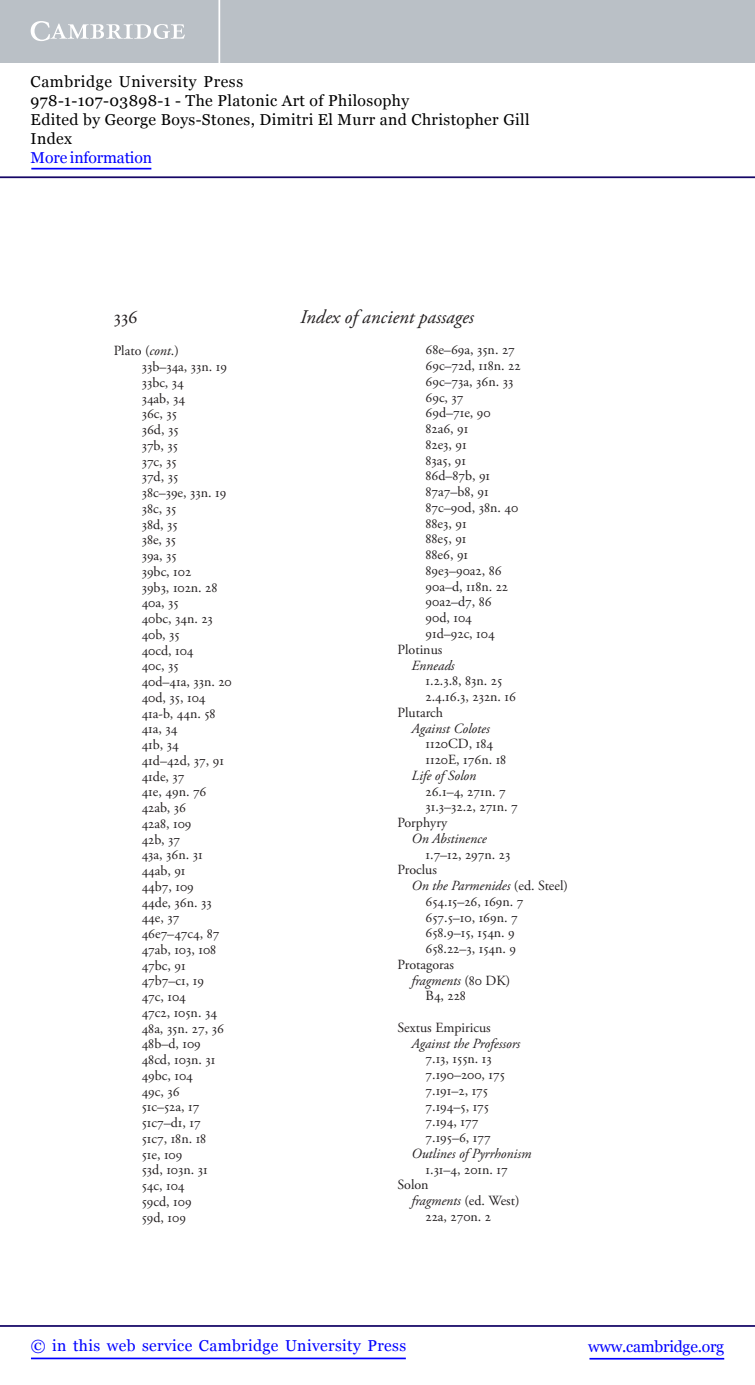
<style>
.page{position:relative;width:755px;height:1385px;background:#fff}
.page>*{position:absolute;margin:0;border:0;box-sizing:border-box;transform-origin:0 0}
.t1{font:italic 19.25px "Adobe Garamond Pro";color:#231f20}
.t2{font:19.25px "Adobe Garamond Pro";color:#231f20}
.t3{font:15.75px/18.9px "Georgia";letter-spacing:.025em;color:#000}
.t4{font:15.75px "Georgia";letter-spacing:.025em;color:#00f}
.t5{font:15.75px "Georgia";letter-spacing:-.015em;color:#00f}
.t6{font:15.75px "Georgia";letter-spacing:-.01em;color:#00f}
.t7{font:14px/15.8px "Adobe Garamond Pro";color:#231f20}
.t8{font:italic 14px "Adobe Garamond Pro";color:#231f20}
.s1{font-style:italic}
.s2{font-style:normal}
</style>
<div class="page">
<hr style="left:589px;top:1358px;width:134px;height:1px;background:#00f">
<hr style="left:0;top:1325px;width:754px;height:2px;background:#150666">
<hr style="left:31px;top:1357px;width:374px;height:2px;background:#00f">
<div style="left:0;top:0;width:754px;height:63px;background:#bac0c6"></div>
<svg style="left:31px;top:21px;width:154px;height:20px"></svg>
<hr style="left:218px;top:0;width:2px;height:63px;background:#fff">
<hr style="left:0;top:176px;width:754px;height:2px;background:#150666">
<hr style="left:31px;top:168px;width:120px;height:1px;background:#00f">
<p class="t3" style="left:31px;top:72px;width:500px">Cambridge University Press<br>978-1-107-03898-1 - The Platonic Art of Philosophy<br>Edited by George Boys-Stones, Dimitri El Murr and Christopher Gill Index</p>
<p class="t6" style="left:31px;top:148px;width:123px">More information</p>
<h1 class="t2" style="left:114px;top:309px;width:26px">336</h1>
<h1 class="t1" style="left:300px;top:309px;width:175px">Index of ancient passages</h1>
<p class="t7" style="left:142px;top:360px;width:91px">33b–34a, 33n. 19<br>33bc, 34<br>34ab, 34<br>36c, 35<br>36d, 35<br>37b, 35<br>37c, 35<br>37d, 35<br>38c–39e, 33n. 19<br>38c, 35<br>38d, 35<br>38e, 35<br>39a, 35<br>39bc, 102<br>39b3, 102n. 28<br>40a, 35<br>40bc, 34n. 23<br>40b, 35<br>40cd, 104<br>40c, 35<br>40d–41a, 33n. 20<br>40d, 35 , 104<br>41a-b, 44n. 58<br>41a, 34<br>41b, 34<br>41d–42d, 37 , 91<br>41de, 37<br>41e, 49n. 76<br>42ab, 36<br>42a8, 109<br>42b, 37<br>43a, 36n. 31<br>44ab, 91<br>44b7, 109<br>44de, 36n. 33<br>44e, 37<br>46e7–47c4, 87<br>47ab, 103 , 108<br>47bc, 91<br>47b7–c1, 19<br>47c, 104<br>47c2, 105n. 34<br>48a, 35n. 27 , 36<br>48b–d, 109<br>48cd, 103n. 31<br>49bc, 104<br>49c, 36<br>51c–52a, 17<br>51c7–d1, 17<br>51c7, 18n. 18<br>51e, 109<br>53d, 103n. 31<br>54c, 104<br>59cd, 109<br>59d, 109</p>
<p class="t7" style="left:114px;top:344px;width:67px">Plato (<span class="s1">cont</span>.)</p>
<p class="t7" style="left:425px;top:343px;width:91px">68e–69a, 35n. 27</p>
<p class="t7" style="left:425px;top:359px;width:96px">69c–72d, 118n. 22</p>
<p class="t7" style="left:425px;top:375px;width:89px">69c–73a, 36n. 33</p>
<p class="t7" style="left:425px;top:391px;width:39px">69c, 37</p>
<p class="t7" style="left:425px;top:406px;width:67px">69d–71e, 90</p>
<p class="t7" style="left:425px;top:422px;width:44px">82a6, 91</p>
<p class="t7" style="left:425px;top:438px;width:43px">82e3, 91</p>
<p class="t7" style="left:425px;top:454px;width:42px">83a5, 91</p>
<p class="t7" style="left:425px;top:469px;width:66px">86d–87b, 91</p>
<p class="t7" style="left:425px;top:485px;width:65px">87a7–b8, 91</p>
<p class="t7" style="left:425px;top:501px;width:94px">87c–90d, 38n. 40</p>
<p class="t7" style="left:425px;top:517px;width:43px">88e3, 91</p>
<p class="t7" style="left:425px;top:532px;width:42px">88e5, 91</p>
<p class="t7" style="left:425px;top:548px;width:44px">88e6, 91</p>
<p class="t7" style="left:425px;top:564px;width:77px">89e3–90a2, 86</p>
<p class="t7" style="left:425px;top:580px;width:84px">90a–d, 118n. 22</p>
<p class="t7" style="left:425px;top:595px;width:68px">90a2–d7, 86</p>
<p class="t7" style="left:425px;top:611px;width:48px">90d, 104</p>
<p class="t7" style="left:425px;top:627px;width:71px">91d–92c, 104</p>
<p class="t7" style="left:397px;top:643px;width:46px">Plotinus</p>
<p class="t8" style="left:411px;top:659px;width:45px">Enneads</p>
<p class="t7" style="left:425px;top:674px;width:78px">1.2.3.8, 83n. 25</p>
<p class="t7" style="left:425px;top:690px;width:92px">2.4.16.3, 232n. 16</p>
<p class="t7" style="left:397px;top:706px;width:47px">Plutarch</p>
<p class="t8" style="left:411px;top:722px;width:80px">Against Colotes</p>
<p class="t7" style="left:425px;top:737px;width:82px">1120CD, 184<br>1120E, 176n. 18</p>
<p class="t8" style="left:411px;top:770px;width:66px">Life of Solon</p>
<p class="t7" style="left:425px;top:784px;width:81px">26.1–4, 271n. 7</p>
<p class="t7" style="left:425px;top:800px;width:94px">31.3–32.2, 271n. 7</p>
<p class="t7" style="left:397px;top:816px;width:51px">Porphyry</p>
<p class="t8" style="left:411px;top:833px;width:77px">On Abstinence</p>
<p class="t7" style="left:397px;top:847px;width:114px;text-indent:28px">1.7–12, 297n. 23<br>Proclus</p>
<p class="t8" style="left:411px;top:880px;width:158px">On the Parmenides <span class="s2">(ed. Steel)</span></p>
<p class="t7" style="left:425px;top:895px;width:99px">654.15–26, 169n. 7</p>
<p class="t7" style="left:425px;top:910px;width:94px">657.5–10, 169n. 7</p>
<p class="t7" style="left:425px;top:926px;width:91px">658.9–15, 154n. 9</p>
<p class="t7" style="left:425px;top:942px;width:92px">658.22–3, 154n. 9</p>
<p class="t7" style="left:397px;top:958px;width:58px">Protagoras</p>
<p class="t8" style="left:411px;top:974px;width:100px">fragments <span class="s2">(80 DK)</span></p>
<p class="t7" style="left:425px;top:989px;width:42px">B4, 228</p>
<p class="t7" style="left:397px;top:1021px;width:95px">Sextus Empiricus</p>
<p class="t8" style="left:411px;top:1037px;width:110px">Against the Professors</p>
<p class="t7" style="left:425px;top:1052px;width:81px">7.13, 155n. 13<br>7.190–200, 175<br>7.191–2, 175<br>7.194–5, 175<br>7.194, 177<br>7.195–6, 177</p>
<p class="t8" style="left:411px;top:1148px;width:121px">Outlines of Pyrrhonism</p>
<p class="t7" style="left:397px;top:1162px;width:112px;text-indent:28px">1.31–4, 201n. 17<br>Solon</p>
<p class="t7" style="left:425px;top:1194px;width:95px;text-indent:-14px"><span class="s1">fragments</span> (ed. West)<br>22a, 270n. 2</p>
<p class="t4" style="left:31px;top:1337px;width:376px">© in this web service Cambridge University Press</p>
<p class="t5" style="left:587px;top:1337px;width:137px">www.cambridge.org</p>
</div>
